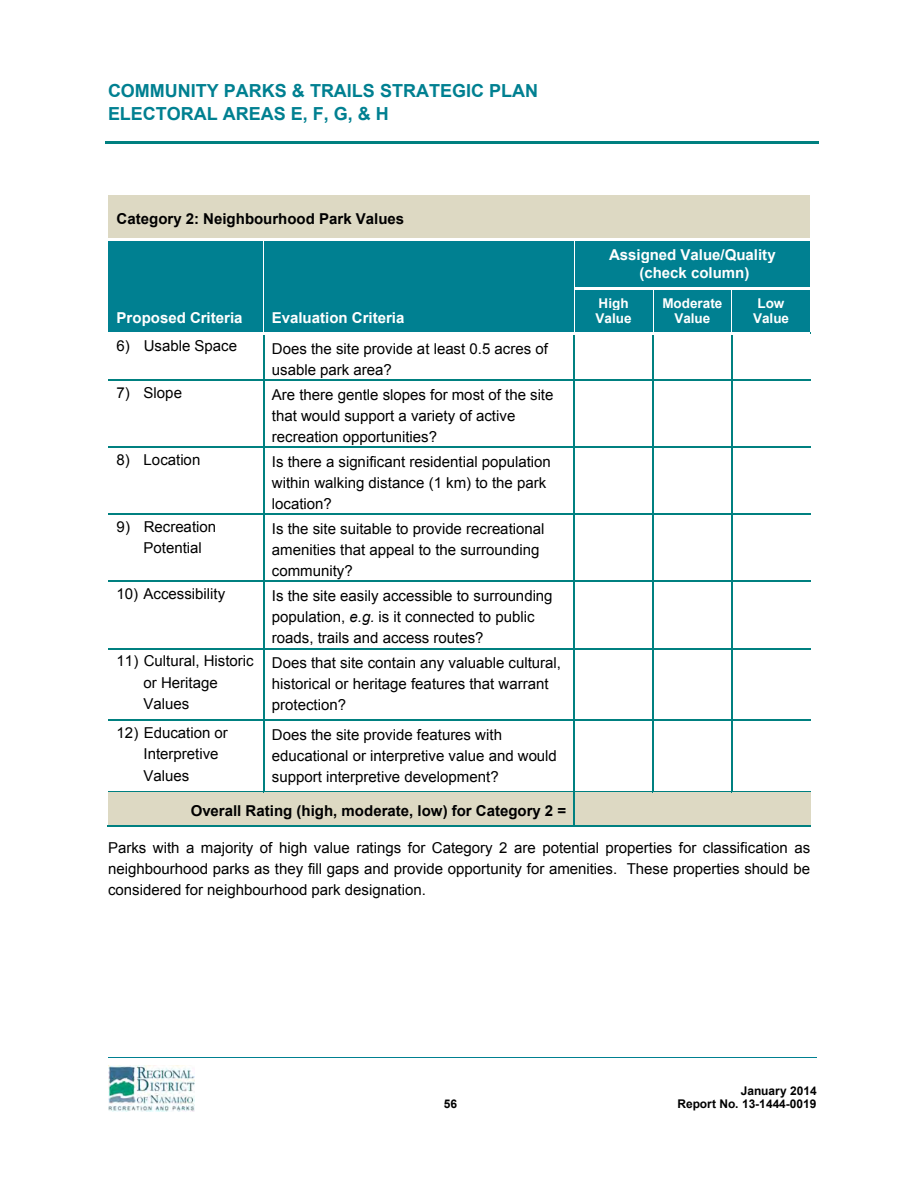
<style>
.page{position:relative;width:918px;height:1188px;background:#fff}
.page>*{position:absolute;margin:0;border:0;box-sizing:border-box;transform-origin:0 0}
.t1{font:700 18px/23.7px "Arial";color:#008091}
.t2{font:15px/21px "Arial";color:#000}
.t3{font:700 15px "Arial";color:#000}
.t4{font:700 15px/17.2px "Arial";color:#fff;text-align:center}
.t5{font:700 13.5px/15.5px "Arial";color:#fff;text-align:center}
.t6{font:700 12px/13.8px "Arial";color:#000;text-align:right}
.s1{font-style:italic}
</style>
<div class="page">
<hr style="left:106px;top:142px;width:713px;height:2px;background:#008080">
<hr style="left:108px;top:1057px;width:709px;height:1px;background:#008091">
<img style="left:108px;top:1066px;width:86px;height:45px">
<div style="left:109px;top:195px;width:701px;height:43px;background:#ddd9c3"></div>
<div style="left:109px;top:240px;width:154px;height:92px;background:#008091"></div>
<div style="left:264px;top:240px;width:310px;height:92px;background:#008091"></div>
<div style="left:575px;top:240px;width:235px;height:47px;background:#008091"></div>
<div style="left:575px;top:289px;width:78px;height:43px;background:#008091"></div>
<div style="left:653px;top:289px;width:78px;height:43px;background:#008091"></div>
<div style="left:732px;top:289px;width:78px;height:43px;background:#008091"></div>
<hr style="left:653px;top:289px;width:1px;height:43px;background:#fff">
<hr style="left:263px;top:335px;width:1px;height:45px;background:#008080">
<hr style="left:574px;top:335px;width:1px;height:45px;background:#008080">
<hr style="left:652px;top:335px;width:2px;height:45px;background:#008080">
<hr style="left:731px;top:335px;width:1px;height:45px;background:#008080">
<hr style="left:109px;top:380px;width:154px;height:1px;background:#008080">
<hr style="left:264px;top:380px;width:310px;height:1px;background:#008080">
<hr style="left:575px;top:380px;width:77px;height:1px;background:#008080">
<hr style="left:654px;top:380px;width:77px;height:1px;background:#008080">
<hr style="left:732px;top:380px;width:79px;height:1px;background:#008080">
<hr style="left:263px;top:381px;width:1px;height:66px;background:#008080">
<hr style="left:574px;top:381px;width:1px;height:66px;background:#008080">
<hr style="left:652px;top:381px;width:2px;height:66px;background:#008080">
<hr style="left:731px;top:381px;width:1px;height:66px;background:#008080">
<hr style="left:109px;top:447px;width:154px;height:1px;background:#008080">
<hr style="left:264px;top:447px;width:310px;height:1px;background:#008080">
<hr style="left:575px;top:447px;width:77px;height:1px;background:#008080">
<hr style="left:654px;top:447px;width:77px;height:1px;background:#008080">
<hr style="left:732px;top:447px;width:79px;height:1px;background:#008080">
<hr style="left:263px;top:448px;width:1px;height:66px;background:#008080">
<hr style="left:574px;top:448px;width:1px;height:66px;background:#008080">
<hr style="left:652px;top:448px;width:2px;height:66px;background:#008080">
<hr style="left:731px;top:448px;width:1px;height:66px;background:#008080">
<hr style="left:109px;top:514px;width:154px;height:1px;background:#008080">
<hr style="left:264px;top:514px;width:310px;height:1px;background:#008080">
<hr style="left:575px;top:514px;width:77px;height:1px;background:#008080">
<hr style="left:654px;top:514px;width:77px;height:1px;background:#008080">
<hr style="left:732px;top:514px;width:79px;height:1px;background:#008080">
<hr style="left:263px;top:515px;width:1px;height:66px;background:#008080">
<hr style="left:574px;top:515px;width:1px;height:66px;background:#008080">
<hr style="left:652px;top:515px;width:2px;height:66px;background:#008080">
<hr style="left:731px;top:515px;width:1px;height:66px;background:#008080">
<hr style="left:109px;top:581px;width:154px;height:1px;background:#008080">
<hr style="left:264px;top:581px;width:310px;height:1px;background:#008080">
<hr style="left:575px;top:581px;width:77px;height:1px;background:#008080">
<hr style="left:654px;top:581px;width:77px;height:1px;background:#008080">
<hr style="left:732px;top:581px;width:79px;height:1px;background:#008080">
<hr style="left:263px;top:582px;width:1px;height:66px;background:#008080">
<hr style="left:574px;top:582px;width:1px;height:66px;background:#008080">
<hr style="left:652px;top:582px;width:2px;height:66px;background:#008080">
<hr style="left:731px;top:582px;width:1px;height:66px;background:#008080">
<hr style="left:109px;top:648px;width:154px;height:1px;background:#008080">
<hr style="left:264px;top:648px;width:310px;height:1px;background:#008080">
<hr style="left:575px;top:648px;width:77px;height:1px;background:#008080">
<hr style="left:654px;top:648px;width:77px;height:1px;background:#008080">
<hr style="left:732px;top:648px;width:79px;height:1px;background:#008080">
<hr style="left:263px;top:649px;width:1px;height:71px;background:#008080">
<hr style="left:574px;top:649px;width:1px;height:71px;background:#008080">
<hr style="left:652px;top:649px;width:2px;height:71px;background:#008080">
<hr style="left:731px;top:649px;width:1px;height:71px;background:#008080">
<hr style="left:109px;top:720px;width:154px;height:1px;background:#008080">
<hr style="left:264px;top:720px;width:310px;height:1px;background:#008080">
<hr style="left:575px;top:720px;width:77px;height:1px;background:#008080">
<hr style="left:654px;top:720px;width:77px;height:1px;background:#008080">
<hr style="left:732px;top:720px;width:79px;height:1px;background:#008080">
<hr style="left:263px;top:721px;width:1px;height:71px;background:#008080">
<hr style="left:574px;top:721px;width:1px;height:71px;background:#008080">
<hr style="left:652px;top:721px;width:2px;height:71px;background:#008080">
<hr style="left:731px;top:721px;width:1px;height:71px;background:#008080">
<div style="left:109px;top:793px;width:465px;height:32px;background:#ddd9c3"></div>
<div style="left:575px;top:793px;width:236px;height:32px;background:#ddd9c3"></div>
<hr style="left:109px;top:792px;width:154px;height:1px;background:#008080">
<hr style="left:263px;top:792px;width:311px;height:1px;background:#008080">
<hr style="left:575px;top:792px;width:77px;height:1px;background:#008080">
<hr style="left:652px;top:792px;width:79px;height:1px;background:#008080">
<hr style="left:731px;top:792px;width:80px;height:1px;background:#008080">
<hr style="left:107px;top:825px;width:467px;height:1px;background:#008080">
<hr style="left:574px;top:793px;width:1px;height:33px;background:#008080">
<hr style="left:575px;top:825px;width:236px;height:1px;background:#008080">
<p class="t1" style="left:108px;top:79px;width:432px">COMMUNITY PARKS &amp; TRAILS STRATEGIC PLAN<br>ELECTORAL AREAS E, F, G, &amp; H</p>
<p class="t3" style="left:117px;top:209px;width:289px">Category 2: Neighbourhood Park Values</p>
<p class="t4" style="left:117px;top:310px;width:127px">Proposed Criteria</p>
<p class="t4" style="left:272px;top:310px;width:134px">Evaluation Criteria</p>
<p class="t4" style="left:609px;top:247px;width:168px">Assigned Value/Quality (check column)</p>
<p class="t5" style="left:596px;top:296px;width:37px;text-align:left">High<br>Value</p>
<p class="t5" style="left:662px;top:296px;width:61px">Moderate<br>Value</p>
<p class="t5" style="left:753px;top:296px;width:37px">Low<br>Value</p>
<p class="t2" style="left:117px;top:336px;width:122px">6) Usable Space</p>
<p class="t2" style="left:272px;top:338px;width:277px">Does the site provide at least 0.5 acres of usable park area?</p>
<p class="t2" style="left:117px;top:382px;width:67px">7) Slope</p>
<p class="t2" style="left:272px;top:384px;width:283px">Are there gentle slopes for most of the site that would support a variety of active recreation opportunities?</p>
<p class="t2" style="left:117px;top:449px;width:85px">8) Location</p>
<p class="t2" style="left:272px;top:451px;width:281px">Is there a significant residential population within walking distance (1 km) to the park location?</p>
<p class="t2" style="left:144px;top:516px;width:74px;line-height:21.6px;text-indent:-27px">9) Recreation<br>Potential</p>
<p class="t2" style="left:272px;top:518px;width:274px">Is the site suitable to provide recreational amenities that appeal to the surrounding community?</p>
<p class="t2" style="left:117px;top:583px;width:110px">10) Accessibility</p>
<p class="t2" style="left:272px;top:586px;width:282px">Is the site easily accessible to surrounding population, <span class="s1">e.g.</span> is it connected to public roads, trails and access routes?</p>
<p class="t2" style="left:144px;top:650px;width:112px;line-height:21.6px;text-indent:-27px">11) Cultural, Historic or Heritage<br>Values</p>
<p class="t2" style="left:272px;top:653px;width:291px">Does that site contain any valuable cultural, historical or heritage features that warrant protection?</p>
<p class="t2" style="left:144px;top:722px;width:86px;line-height:21.6px;text-indent:-27px">12) Education or<br>Interpretive<br>Values</p>
<p class="t2" style="left:272px;top:724px;width:287px">Does the site provide features with educational or interpretive value and would support interpretive development?</p>
<p class="t3" style="left:191px;top:801px;width:377px">Overall Rating (high, moderate, low) for Category 2 =</p>
<p class="t2" style="left:108px;top:837px;width:704px;text-align:justify">Parks with a majority of high value ratings for Category 2 are potential properties for classification as neighbourhood parks as they fill gaps and provide opportunity for amenities. These properties should be considered for neighbourhood park designation.</p>
<p class="t6" style="left:444px;top:1098px;width:15px">56</p>
<p class="t6" style="left:677px;top:1084px;width:141px">January 2014<br>Report No. 13-1444-0019</p>
</div>
